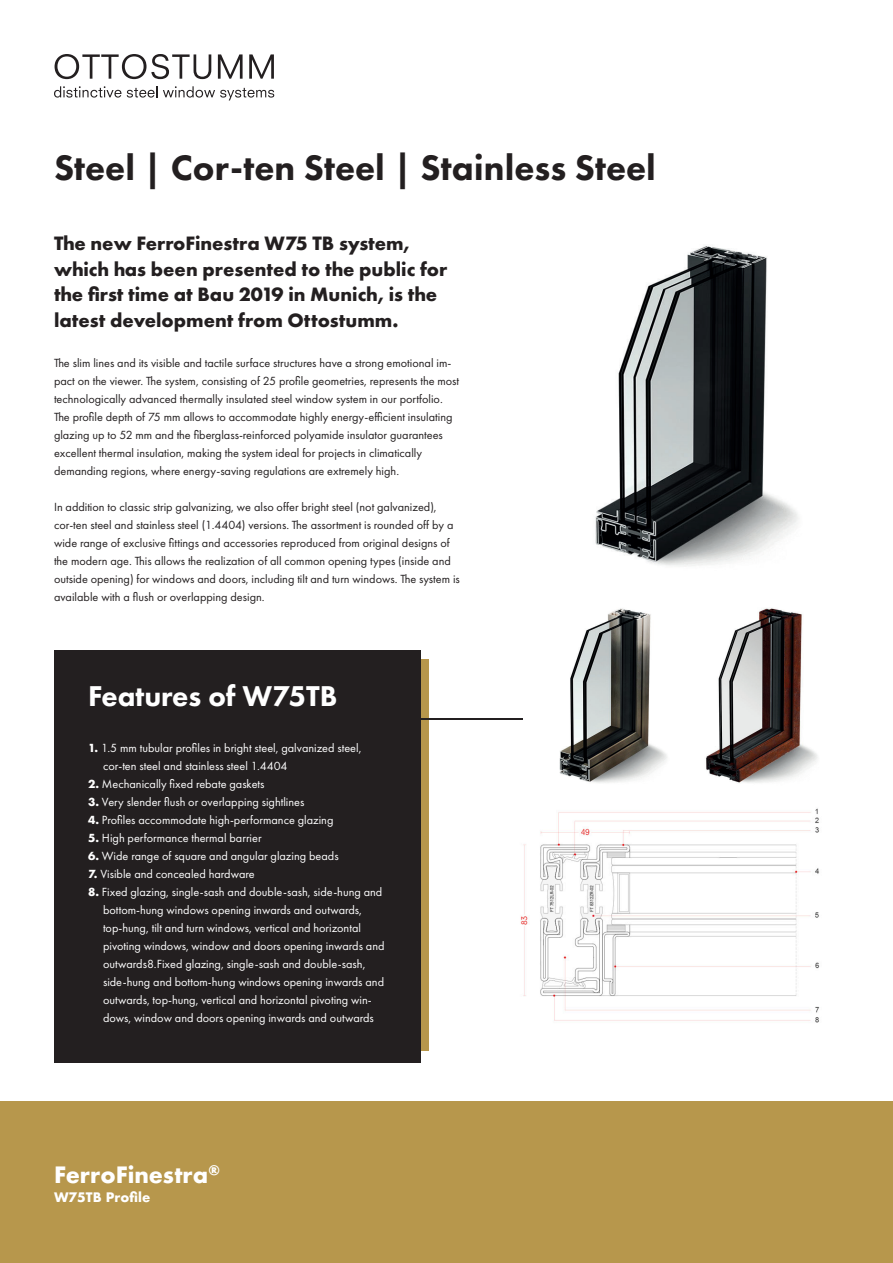
<style>
.page{position:relative;width:893px;height:1263px;background:#fff}
.page>*{position:absolute;margin:0;border:0;box-sizing:border-box;transform-origin:0 0}
.t1{font:800 36.75px "Futura PT";color:#231f20}
.t2{font:800 29.7px "Futura PT";color:#fff}
.t3{font:700 21.9px "Futura";color:#fff}
.t4{font:700 20.1px/25.5px "Futura PT";color:#231f20}
.t5{font:700 12.75px "Futura";color:#fff}
.t6{font:12.3px/18px "Futura PT";color:#231f20}
.t7{font:12.3px/18px "Futura PT";color:#fff}
.s1{font-weight:700}
</style>
<div class="page">
<img style="left:520px;top:808px;width:300px;height:215px">
<div style="left:63px;top:659px;width:366px;height:392px;background:#b7974c"></div>
<div style="left:0;top:1101px;width:893px;height:162px;background:#b7974c"></div>
<svg style="left:55px;top:54px;width:156px;height:25px"></svg>
<svg style="left:218px;top:54px;width:25px;height:25px"></svg>
<svg style="left:249px;top:54px;width:25px;height:25px"></svg>
<svg style="left:54px;top:86px;width:67px;height:12px"></svg>
<svg style="left:127px;top:86px;width:30px;height:12px"></svg>
<svg style="left:163px;top:86px;width:111px;height:14px"></svg>
<div style="left:54px;top:650px;width:367px;height:413px;background:#231f20"></div>
<hr style="left:395px;top:718px;width:128px;height:1px;background:#231f20">
<img style="left:595px;top:246px;width:204px;height:321px">
<img style="left:559px;top:608px;width:108px;height:175px">
<img style="left:706px;top:608px;width:112px;height:175px">
<h1 class="t1" style="left:54px;top:145px;width:603px">Steel | Cor-ten Steel | Stainless Steel</h1>
<h3 class="t4" style="left:54px;top:230px;width:395px">The new FerroFinestra W75 TB system, which has been presented to the public for the first time at Bau 2019 in Munich, is the latest development from Ottostumm.</h3>
<p class="t6" style="left:54px;top:354px;width:407px">The slim lines and its visible and tactile surface structures have a strong emotional im&shy;pact on the viewer. The system, consisting of 25 profile geometries, represents the most technologically advanced thermally insulated steel window system in our portfolio.<br>The profile depth of 75 mm allows to accommodate highly energy-efficient insulating glazing up to 52 mm and the fiberglass-reinforced polyamide insulator guarantees excellent thermal insulation, making the system ideal for projects in climatically demanding regions, where energy-saving regulations are extremely high.</p>
<p class="t6" style="left:54px;top:498px;width:407px">In addition to classic strip galvanizing, we also offer bright steel (not galvanized), cor-ten steel and stainless steel (1.4404) versions. The assortment is rounded off by a wide range of exclusive fittings and accessories reproduced from original designs of the modern age. This allows the realization of all common opening types (inside and outside opening) for windows and doors, including tilt and turn windows. The system is available with a flush or overlapping design.</p>
<h2 class="t2" style="left:88px;top:677px;width:251px">Features of W75TB</h2>
<p class="t7" style="left:103px;top:739px;width:260px;text-indent:-15px"><span class="s1">1.</span> 1.5 mm tubular profiles in bright steel, galvanized steel, cor-ten steel and stainless steel 1.4404</p>
<p class="t7" style="left:88px;top:775px;width:178px"><span class="s1">2.</span> Mechanically fixed rebate gaskets</p>
<p class="t7" style="left:88px;top:793px;width:218px"><span class="s1">3.</span> Very slender flush or overlapping sightlines</p>
<p class="t7" style="left:88px;top:811px;width:247px"><span class="s1">4.</span> Profiles accommodate high-performance glazing</p>
<p class="t7" style="left:88px;top:829px;width:175px"><span class="s1">5.</span> High performance thermal barrier</p>
<p class="t7" style="left:88px;top:847px;width:252px"><span class="s1">6.</span> Wide range of square and angular glazing beads</p>
<p class="t7" style="left:88px;top:865px;width:168px"><span class="s1">7.</span> Visible and concealed hardware</p>
<p class="t7" style="left:103px;top:883px;width:283px;text-indent:-15px"><span class="s1">8.</span> Fixed glazing, single-sash and double-sash, side-hung and bottom-hung windows opening inwards and outwards, top-hung, tilt and turn windows, vertical and horizontal pivoting windows, window and doors opening inwards and outwards8.Fixed glazing, single-sash and double-sash, side-hung and bottom-hung windows opening inwards and outwards, top-hung, vertical and horizontal pivoting win&shy;dows, window and doors opening inwards and outwards</p>
<h3 class="t3" style="left:54px;top:1158px;width:168px">FerroFinestra<sup>®</sup></h3>
<p class="t5" style="left:54px;top:1188px;width:98px">W75TB Profile</p>
</div>
